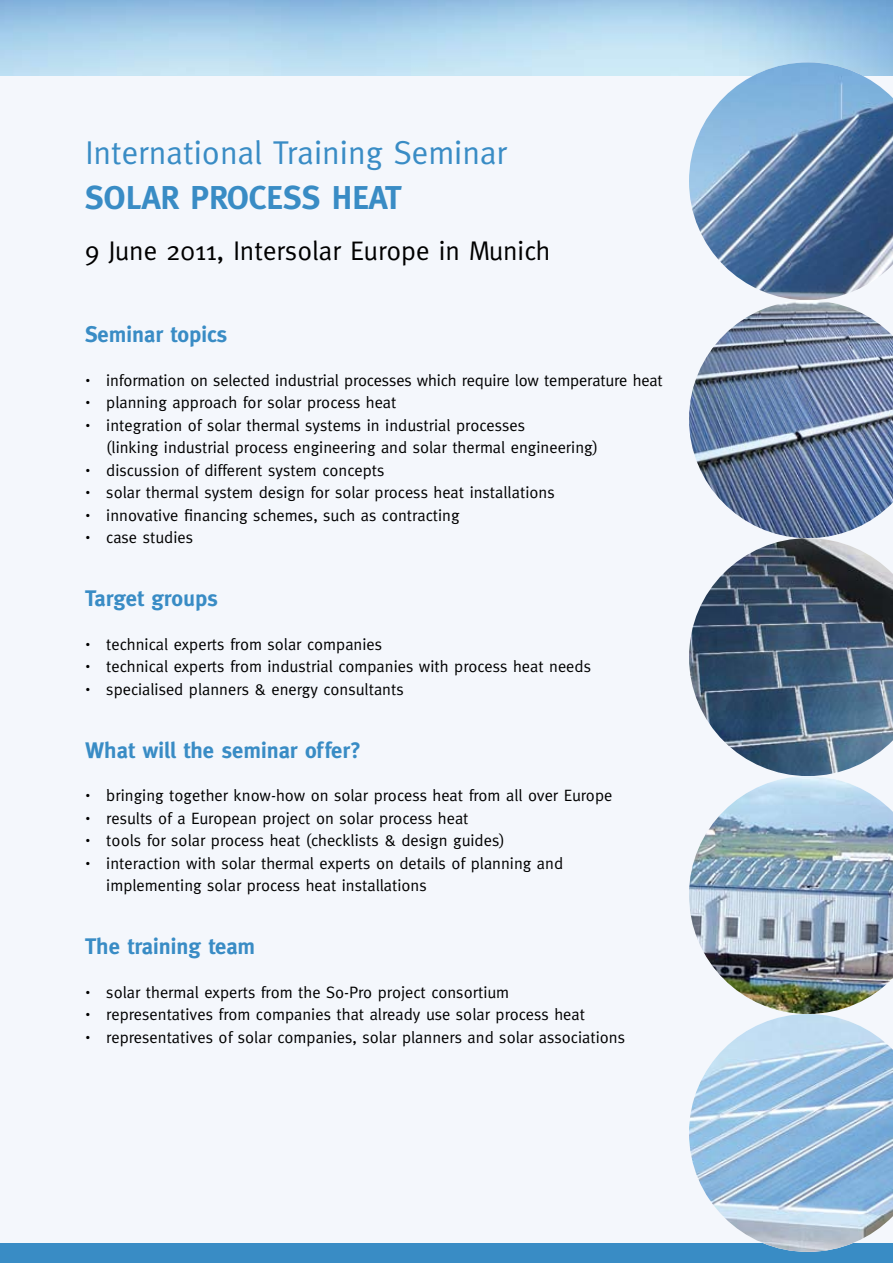
<style>
.page{position:relative;width:893px;height:1263px;background:#f4f7fc}
.page>*{position:absolute;margin:0;border:0;box-sizing:border-box;transform-origin:0 0}
.t1{font:33px "Meta";color:#398cc5}
.t2{font:700 33px "Meta";color:#398cc5}
.t3{font:27px "Meta";color:#000}
.t4{font:700 22.5px "Meta";color:#398cc5}
.t5{font:16.5px/22.5px "Meta";color:#000}
.s1{font-family:"Interstate";font-weight:300;font-size:15px}
</style>
<div class="page">
<div style="left:0;top:1244px;width:893px;height:19px;background:#398cc5"></div>
<img style="left:689px;top:62px;width:204px;height:238px">
<img style="left:689px;top:302px;width:204px;height:236px">
<svg style="left:689px;top:538px;width:204px;height:238px"></svg>
<img style="left:689px;top:776px;width:204px;height:238px">
<svg style="left:689px;top:1014px;width:204px;height:238px"></svg>
<h1 class="t1" style="left:85px;top:134px;width:424px">International Training Seminar</h1>
<h1 class="t2" style="left:85px;top:179px;width:312px">Solar Process Heat</h1>
<h2 class="t3" style="left:85px;top:235px;width:467px">9 June 2011, Intersolar Europe in Munich</h2>
<h3 class="t4" style="left:85px;top:321px;width:144px">Seminar topics</h3>
<p class="t5" style="left:85px;top:368px;width:579px"><span class="s1">•</span> information on selected industrial processes which require low temperature heat</p>
<p class="t5" style="left:85px;top:391px;width:313px"><span class="s1">•</span> planning approach for solar process heat</p>
<p class="t5" style="left:106px;top:413px;width:493px;text-indent:-21px"><span class="s1">•</span> integration of solar thermal systems in industrial processes<br>(linking industrial process engineering and solar thermal engineering)</p>
<p class="t5" style="left:85px;top:458px;width:301px"><span class="s1">•</span> discussion of different system concepts</p>
<p class="t5" style="left:85px;top:481px;width:471px"><span class="s1">•</span> solar thermal system design for solar process heat installations</p>
<p class="t5" style="left:85px;top:503px;width:376px"><span class="s1">•</span> innovative financing schemes, such as contracting</p>
<p class="t5" style="left:85px;top:526px;width:110px"><span class="s1">•</span> case studies</p>
<h3 class="t4" style="left:85px;top:585px;width:134px">Target groups</h3>
<p class="t5" style="left:85px;top:632px;width:299px"><span class="s1">•</span> technical experts from solar companies</p>
<p class="t5" style="left:85px;top:655px;width:507px"><span class="s1">•</span> technical experts from industrial companies with process heat needs</p>
<p class="t5" style="left:85px;top:677px;width:320px"><span class="s1">•</span> specialised planners &amp; energy consultants</p>
<h3 class="t4" style="left:85px;top:737px;width:278px">What will the seminar offer?</h3>
<p class="t5" style="left:85px;top:784px;width:529px"><span class="s1">•</span> bringing together know-how on solar process heat from all over Europe</p>
<p class="t5" style="left:85px;top:806px;width:385px"><span class="s1">•</span> results of a European project on solar process heat</p>
<p class="t5" style="left:85px;top:829px;width:421px"><span class="s1">•</span> tools for solar process heat (checklists &amp; design guides)</p>
<p class="t5" style="left:106px;top:851px;width:458px;text-indent:-21px"><span class="s1">•</span> interaction with solar thermal experts on details of planning and implementing solar process heat installations</p>
<h3 class="t4" style="left:85px;top:933px;width:172px">The training team</h3>
<p class="t5" style="left:85px;top:980px;width:426px"><span class="s1">•</span> solar thermal experts from the So-Pro project consortium</p>
<p class="t5" style="left:85px;top:1003px;width:501px"><span class="s1">•</span> representatives from companies that already use solar process heat</p>
<p class="t5" style="left:85px;top:1025px;width:541px"><span class="s1">•</span> representatives of solar companies, solar planners and solar associations</p>
</div>
